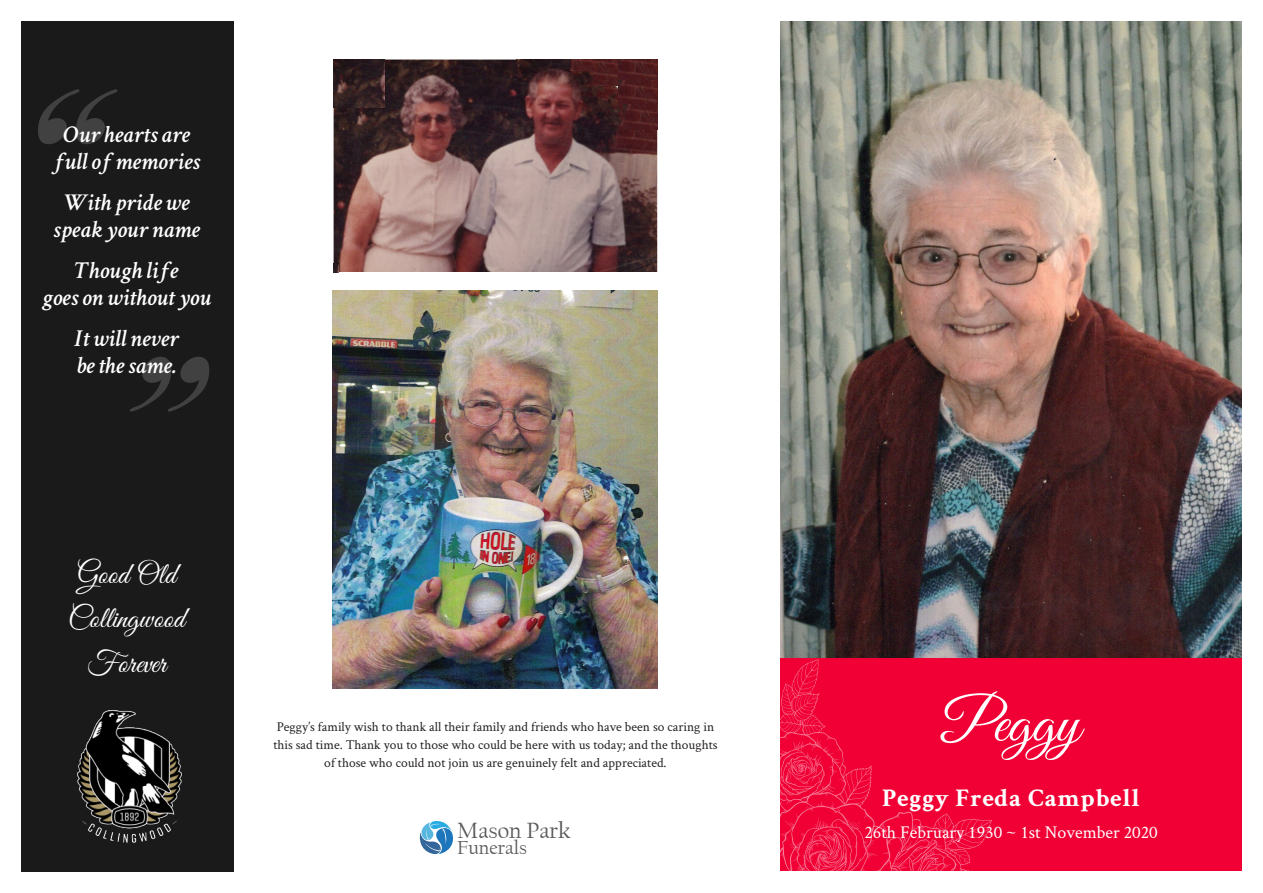
<style>
.page{position:relative;width:1263px;height:893px;background:#fff}
.page>*{position:absolute;margin:0;border:0;box-sizing:border-box;transform-origin:0 0}
.t1{font:319.2px "Great Vibes";color:#414142}
.t2{font:61.05px "Great Vibes";color:#fff}
.t3{font:30px/44.7px "Great Vibes";color:#fff;text-align:center}
.t4{font:700 25.5px "Crimson Text";letter-spacing:.03em;color:#fff}
.t5{font:italic 600 24.3px/26.8px "Crimson Text";color:#fff}
.t6{font:23.25px "Californian FB";color:#58595b}
.t7{font:19.8px "Californian FB";color:#58595b}
.t8{font:18px "Crimson Text";color:#fff}
.t9{font:13.5px "Crimson Text";color:#231f20}
</style>
<div class="page">
<div style="left:21px;top:21px;width:213px;height:851px;background:#1a1a1a"></div>
<img style="left:780px;top:21px;width:462px;height:637px">
<div style="left:780px;top:658px;width:462px;height:212px;background:#f00034"></div>
<img style="left:780px;top:659px;width:213px;height:211px">
<svg style="left:419px;top:821px;width:34px;height:34px"></svg>
<img style="left:333px;top:290px;width:325px;height:399px">
<img style="left:334px;top:60px;width:323px;height:212px">
<img style="left:593px;top:60px;width:25px;height:25px">
<img style="left:624px;top:105px;width:33px;height:24px">
<img style="left:618px;top:60px;width:39px;height:45px">
<img style="left:570px;top:60px;width:28px;height:10px">
<img style="left:334px;top:60px;width:50px;height:47px">
<img style="left:516px;top:60px;width:54px;height:8px">
<svg style="left:334px;top:263px;width:4px;height:9px"></svg>
<img style="left:77px;top:710px;width:105px;height:133px">
<p class="t1" style="left:24px;top:51px;width:99px">“</p>
<p class="t5" style="left:53px;top:146px;width:148px">full of memories</p>
<p class="t5" style="left:63px;top:119px;width:128px">Our hearts are</p>
<p class="t5" style="left:64px;top:187px;width:128px">With pride we</p>
<p class="t5" style="left:53px;top:214px;width:148px">speak your name</p>
<p class="t5" style="left:75px;top:255px;width:105px">Though life</p>
<p class="t5" style="left:42px;top:282px;width:171px">goes on without you</p>
<p class="t5" style="left:74px;top:323px;width:106px">It will never be the same.</p>
<p class="t1" style="left:224px;top:450px;width:99px;rotate:-180deg">“</p>
<p class="t3" style="left:68px;top:553px;width:118px">Good Old<br>Collingwood<br>Forever</p>
<p class="t9" style="left:277px;top:718px;width:439px">Peggy’s family wish to thank all their family and friends who have been so caring in</p>
<p class="t9" style="left:273px;top:736px;width:446px">this sad time. Thank you to those who could be here with us today; and the thoughts</p>
<p class="t9" style="left:324px;top:754px;width:344px">of those who could not join us are genuinely felt and appreciated.</p>
<p class="t6" style="left:457px;top:818px;width:115px">Mason Park</p>
<p class="t7" style="left:457px;top:837px;width:71px">Funerals</p>
<p class="t2" style="left:942px;top:689px;width:140px">Peggy</p>
<p class="t4" style="left:882px;top:782px;width:259px">Peggy Freda Campbell</p>
<p class="t8" style="left:864px;top:820px;width:295px">26th February 1930 ~ 1st November 2020</p>
</div>
